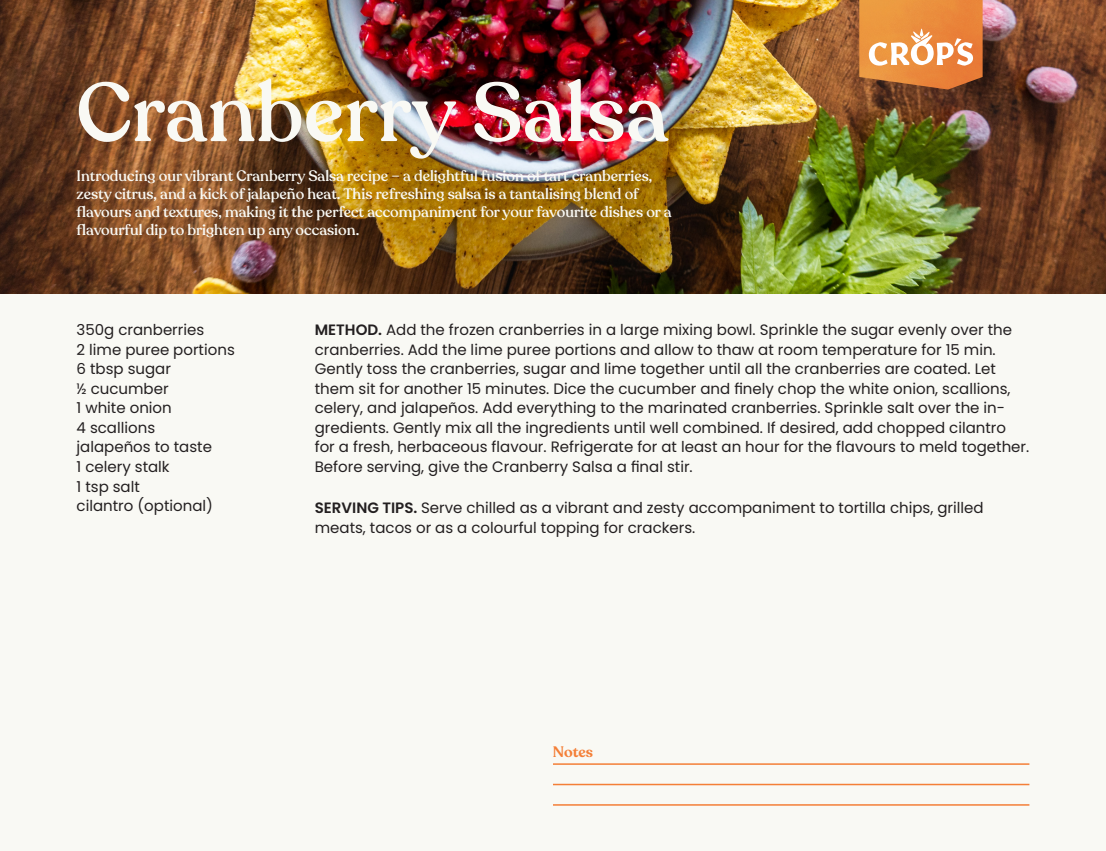
<style>
.page{position:relative;width:1106px;height:851px;background:#fff}
.page>*{position:absolute;margin:0;border:0;box-sizing:border-box;transform-origin:0 0}
.t1{font:500 82.5px "Recoleta";color:#f9f9f4}
.t2{font:15px/19.5px "Poppins";color:#231f20}
.t3{font:500 15px/18px "Recoleta";color:#f9f9f4}
.t4{font:600 15px "Recoleta";letter-spacing:-.005em;color:#f47f37}
.s1{font-weight:600}
</style>
<div class="page">
<div style="left:0;top:0;width:1106px;height:850px;background:#f9f9f4"></div>
<img style="left:0;top:0;width:1106px;height:293px">
<img style="left:859px;top:0;width:123px;height:89px">
<svg style="left:868px;top:29px;width:105px;height:37px"></svg>
<hr style="left:553px;top:804px;width:476px;height:1px;background:#f47f37">
<hr style="left:553px;top:783px;width:476px;height:2px;background:#f47f37">
<hr style="left:553px;top:763px;width:476px;height:1px;background:#f47f37">
<p class="t1" style="left:77px;top:61px;width:593px">Cranberry Salsa</p>
<p class="t3" style="left:77px;top:167px;width:596px">Introducing our vibrant Cranberry Salsa recipe – a delightful fusion of tart cranberries, zesty citrus, and a kick of jalapeño heat. This refreshing salsa is a tantalising blend of flavours and textures, making it the perfect accompaniment for your favourite dishes or a flavourful dip to brighten up any occasion.</p>
<p class="t2" style="left:77px;top:320px;width:129px">350g cranberries</p>
<p class="t2" style="left:77px;top:340px;width:160px">2 lime puree portions</p>
<p class="t2" style="left:77px;top:359px;width:96px">6 tbsp sugar</p>
<p class="t2" style="left:77px;top:379px;width:94px">½ cucumber</p>
<p class="t2" style="left:77px;top:398px;width:97px">1 white onion</p>
<p class="t2" style="left:77px;top:418px;width:80px">4 scallions</p>
<p class="t2" style="left:77px;top:437px;width:137px">jalapeños to taste</p>
<p class="t2" style="left:77px;top:457px;width:95px">1 celery stalk</p>
<p class="t2" style="left:77px;top:476px;width:65px">1 tsp salt</p>
<p class="t2" style="left:77px;top:496px;width:138px">cilantro (optional)</p>
<p class="t2" style="left:315px;top:320px;width:716px"><span class="s1">METHOD.</span> Add the frozen cranberries in a large mixing bowl. Sprinkle the sugar evenly over the cranberries. Add the lime puree portions and allow to thaw at room temperature for 15 min.<br>Gently toss the cranberries, sugar and lime together until all the cranberries are coated. Let them sit for another 15 minutes. Dice the cucumber and finely chop the white onion, scallions, celery, and jalapeños. Add everything to the marinated cranberries. Sprinkle salt over the in&shy;gredients. Gently mix all the ingredients until well combined. If desired, add chopped cilantro for a fresh, herbaceous flavour. Refrigerate for at least an hour for the flavours to meld together.<br>Before serving, give the Cranberry Salsa a final stir.</p>
<p class="t2" style="left:315px;top:498px;width:670px"><span class="s1">SERVING TIPS.</span> Serve chilled as a vibrant and zesty accompaniment to tortilla chips, grilled meats, tacos or as a colourful topping for crackers.</p>
<p class="t4" style="left:553px;top:742px;width:41px">Notes</p>
</div>
